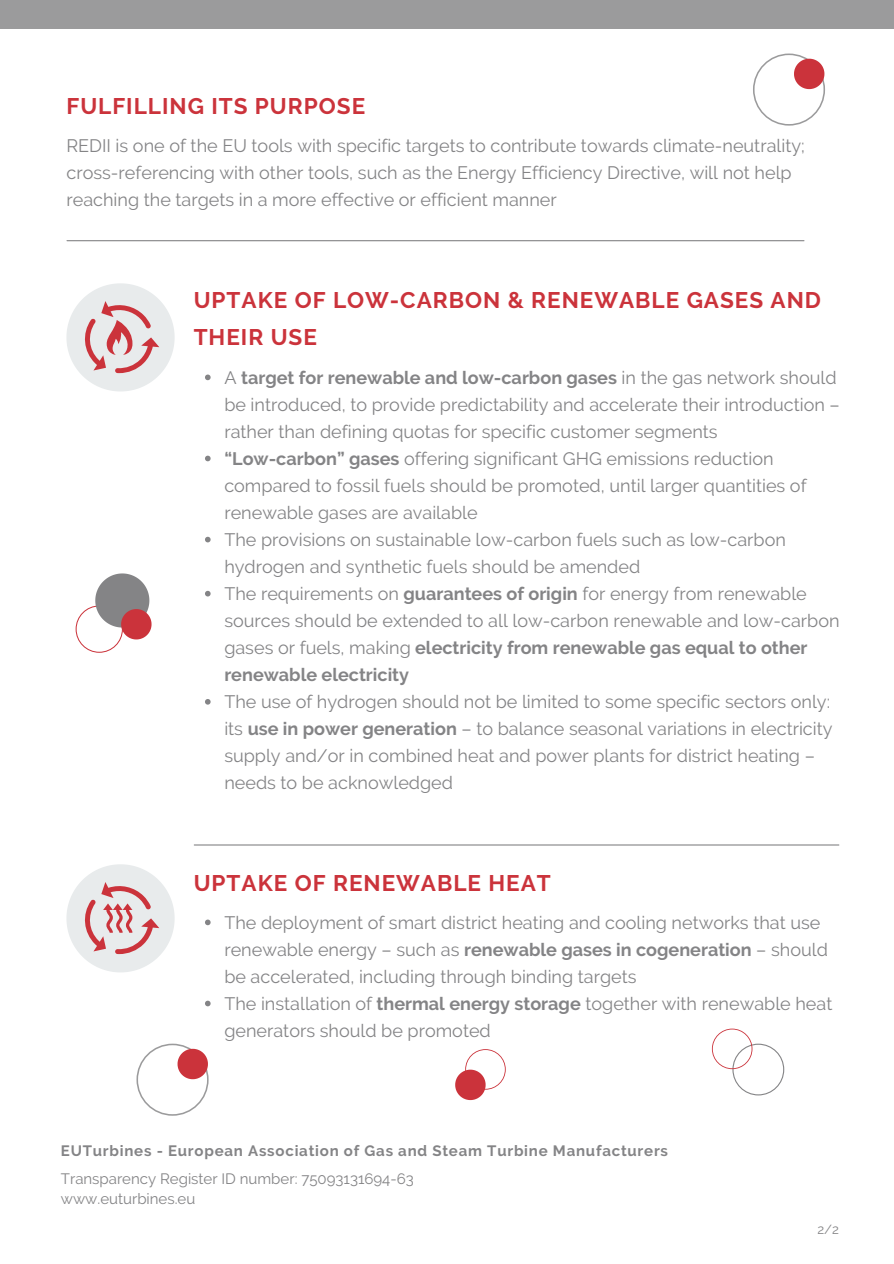
<style>
.page{position:relative;width:894px;height:1264px;background:#fff}
.page>*{position:absolute;margin:0;border:0;box-sizing:border-box;transform-origin:0 0}
.t1{font:700 22.5px/37.2px "Raleway";letter-spacing:.045em;color:#cb333b}
.t2{font:18px/27px "Raleway";color:#848486}
.t3{font:700 15px "Raleway";letter-spacing:.05em;color:#848486}
.t4{font:15px "Raleway";color:#848486}
.t5{font:13.2px "Raleway";color:#848486}
.s1{font-weight:700}
</style>
<div class="page">
<div style="left:0;top:0;width:893px;height:29px;background:#9b9b9c"></div>
<hr style="left:67px;top:240px;width:736px;height:1px;background:#848486">
<hr style="left:194px;top:844px;width:644px;height:1px;background:#848486">
<svg style="left:205px;top:374px;width:5px;height:6px"></svg>
<svg style="left:205px;top:455px;width:5px;height:6px"></svg>
<svg style="left:205px;top:537px;width:5px;height:5px"></svg>
<svg style="left:205px;top:591px;width:5px;height:5px"></svg>
<svg style="left:205px;top:699px;width:5px;height:5px"></svg>
<svg style="left:205px;top:919px;width:5px;height:6px"></svg>
<svg style="left:205px;top:1000px;width:5px;height:6px"></svg>
<svg style="left:66px;top:283px;width:108px;height:108px"></svg>
<svg style="left:66px;top:864px;width:108px;height:108px"></svg>
<svg style="left:76px;top:573px;width:75px;height:79px"></svg>
<svg style="left:136px;top:1043px;width:72px;height:72px"></svg>
<svg style="left:711px;top:1028px;width:73px;height:67px"></svg>
<svg style="left:455px;top:1049px;width:50px;height:51px"></svg>
<svg style="left:753px;top:54px;width:71px;height:72px"></svg>
<p class="t1" style="left:66px;top:88px;width:300px">FULFILLING ITS PURPOSE</p>
<p class="t2" style="left:66px;top:132px;width:739px">REDII is one of the EU tools with specific targets to contribute towards climate-neutrality; cross-referencing with other tools, such as the Energy Efficiency Directive, will not help reaching the targets in a more effective or efficient manner</p>
<p class="t1" style="left:194px;top:282px;width:628px">UPTAKE OF LOW-CARBON &amp; RENEWABLE GASES AND<br>THEIR USE</p>
<p class="t2" style="left:224px;top:364px;width:617px">A <span class="s1">target for renewable and low-carbon gases</span> in the gas network should be introduced, to provide predictability and accelerate their introduction – rather than defining quotas for specific customer segments</p>
<p class="t2" style="left:224px;top:445px;width:583px"><span class="s1">“Low-carbon” gases</span> offering significant GHG emissions reduction compared to fossil fuels should be promoted, until larger quantities of renewable gases are available</p>
<p class="t2" style="left:224px;top:526px;width:563px">The provisions on sustainable low-carbon fuels such as low-carbon hydrogen and synthetic fuels should be amended</p>
<p class="t2" style="left:224px;top:580px;width:616px">The requirements on <span class="s1">guarantees of origin</span> for energy from renewable sources should be extended to all low-carbon renewable and low-carbon gases or fuels, making <span class="s1">electricity from renewable gas equal to other renewable electricity</span></p>
<p class="t2" style="left:224px;top:688px;width:609px">The use of hydrogen should not be limited to some specific sectors only: its <span class="s1">use in power generation</span> – to balance seasonal variations in electricity supply and/or in combined heat and power plants for district heating – needs to be acknowledged</p>
<p class="t1" style="left:194px;top:864px;width:358px">UPTAKE OF RENEWABLE HEAT</p>
<p class="t2" style="left:224px;top:908px;width:605px">The deployment of smart district heating and cooling networks that use renewable energy – such as <span class="s1">renewable gases in cogeneration</span> – should be accelerated, including through binding targets</p>
<p class="t2" style="left:224px;top:989px;width:609px">The installation of <span class="s1">thermal energy storage</span> together with renewable heat generators should be promoted</p>
<p class="t3" style="left:61px;top:1141px;width:608px">EUTurbines - European Association of Gas and Steam Turbine Manufacturers</p>
<p class="t4" style="left:61px;top:1169px;width:354px">Transparency Register ID number: 75093131694-63</p>
<p class="t4" style="left:61px;top:1190px;width:136px">www.euturbines.eu</p>
<p class="t5" style="left:817px;top:1221px;width:23px">2/2</p>
</div>
